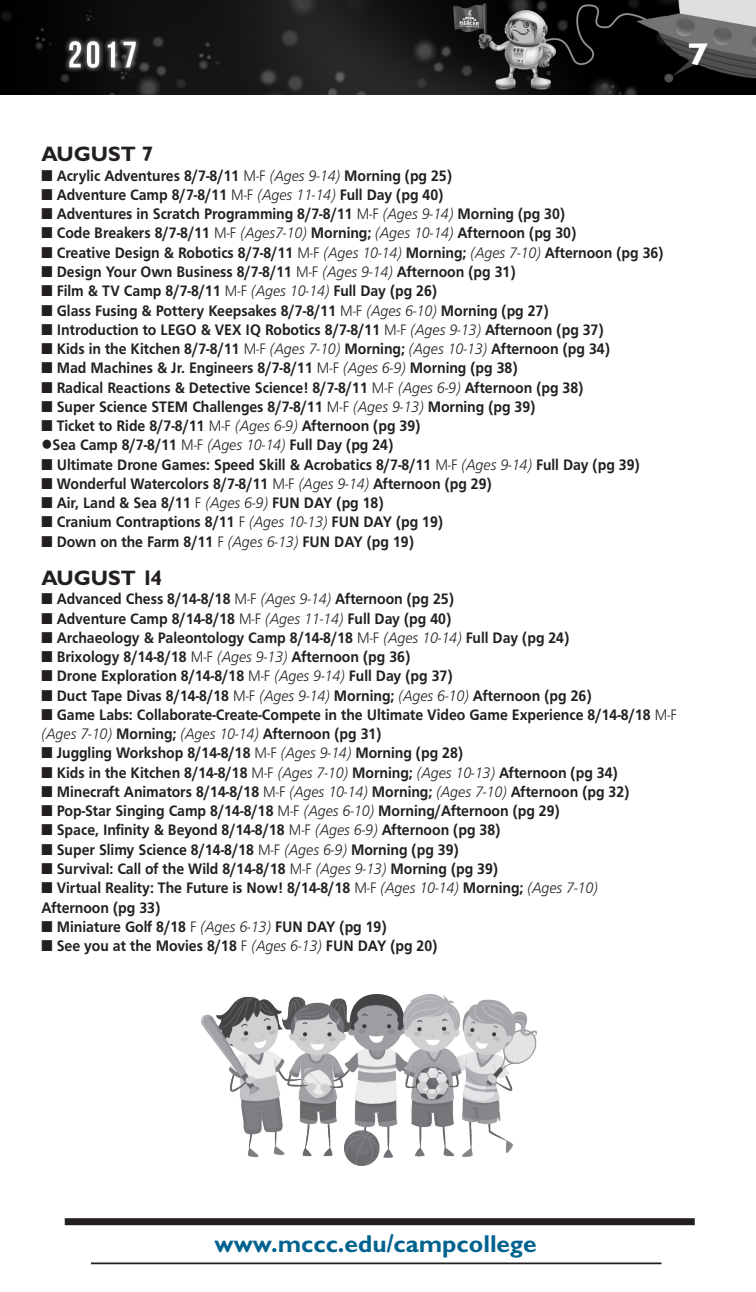
<style>
.page{position:relative;width:756px;height:1292px;background:#fff}
.page>*{position:absolute;margin:0;border:0;box-sizing:border-box;transform-origin:0 0}
.t1{font:31.5px "Classical Sans Bold DTC";color:#fff;scale:1.3 1}
.t2{font:24.5px "Classical Sans Bold DTC";color:#00628e}
.Heading_2{font:21px "Classical Sans Bold DTC";color:#231f20}
.t3{font:15.75px "Frugal Sans Bold DTC";color:#231f20;scale:.93 1}
.s1{font-family:"Frugal Sans Light DTC"}
.s2{font-family:"Frugal Sans Light Italic DTC"}
</style>
<div class="page">
<img style="left:0;top:0;width:756px;height:94px">
<div style="left:65px;top:1218px;width:630px;height:7px;background:#231f20"></div>
<hr style="left:91px;top:1262px;width:571px;height:2px;background:#231f20">
<img style="left:202px;top:994px;width:334px;height:171px">
<h1 class="t1" style="left:687px;top:37px;width:19px">7</h1>
<p class="Heading_2" style="left:42px;top:143px;width:113px">AUGUST 7</p>
<p class="t3" style="left:42px;top:166px;width:443px">■ Acrylic Adventures 8/7-8/11 <span class="s1">M-F</span> <span class="s2">(Ages 9-14)</span> Morning (pg 25)</p>
<p class="t3" style="left:42px;top:186px;width:434px">■ Adventure Camp 8/7-8/11 <span class="s1">M-F</span> <span class="s2">(Ages 11-14)</span> Full Day (pg 40)</p>
<p class="t3" style="left:42px;top:205px;width:565px">■ Adventures in Scratch Programming 8/7-8/11 <span class="s1">M-F</span> <span class="s2">(Ages 9-14)</span> Morning (pg 30)</p>
<p class="t3" style="left:42px;top:224px;width:576px">■ Code Breakers 8/7-8/11 <span class="s1">M-F</span> <span class="s2">(Ages7-10)</span> Morning; <span class="s2">(Ages 10-14)</span> Afternoon (pg 30)</p>
<p class="t3" style="left:42px;top:243px;width:670px">■ Creative Design &amp; Robotics 8/7-8/11 <span class="s1">M-F</span> <span class="s2">(Ages 10-14)</span> Morning; <span class="s2">(Ages 7-10)</span> Afternoon (pg 36)</p>
<p class="t3" style="left:42px;top:263px;width:511px">■ Design Your Own Business 8/7-8/11 <span class="s1">M-F</span> <span class="s2">(Ages 9-14)</span> Afternoon (pg 31)</p>
<p class="t3" style="left:42px;top:282px;width:427px">■ Film &amp; TV Camp 8/7-8/11 <span class="s1">M-F</span> <span class="s2">(Ages 10-14)</span> Full Day (pg 26)</p>
<p class="t3" style="left:42px;top:301px;width:547px">■ Glass Fusing &amp; Pottery Keepsakes 8/7-8/11 <span class="s1">M-F</span> <span class="s2">(Ages 6-10)</span> Morning (pg 27)</p>
<p class="t3" style="left:42px;top:320px;width:606px">■ Introduction to LEGO &amp; VEX IQ Robotics 8/7-8/11 <span class="s1">M-F</span> <span class="s2">(Ages 9-13)</span> Afternoon (pg 37)</p>
<p class="t3" style="left:42px;top:340px;width:613px">■ Kids in the Kitchen 8/7-8/11 <span class="s1">M-F</span> <span class="s2">(Ages 7-10)</span> Morning; <span class="s2">(Ages 10-13)</span> Afternoon (pg 34)</p>
<p class="t3" style="left:42px;top:359px;width:513px">■ Mad Machines &amp; Jr. Engineers 8/7-8/11 <span class="s1">M-F</span> <span class="s2">(Ages 6-9)</span> Morning (pg 38)</p>
<p class="t3" style="left:42px;top:378px;width:584px">■ Radical Reactions &amp; Detective Science! 8/7-8/11 <span class="s1">M-F</span> <span class="s2">(Ages 6-9)</span> Afternoon (pg 38)</p>
<p class="t3" style="left:42px;top:397px;width:533px">■ Super Science STEM Challenges 8/7-8/11 <span class="s1">M-F</span> <span class="s2">(Ages 9-13)</span> Morning (pg 39)</p>
<p class="t3" style="left:42px;top:417px;width:409px">■ Ticket to Ride 8/7-8/11 <span class="s1">M-F</span> <span class="s2">(Ages 6-9)</span> Afternoon (pg 39)</p>
<p class="t3" style="left:42px;top:436px;width:380px">●Sea Camp 8/7-8/11 <span class="s1">M-F</span> <span class="s2">(Ages 10-14)</span> Full Day (pg 24)</p>
<p class="t3" style="left:42px;top:455px;width:645px">■ Ultimate Drone Games: Speed Skill &amp; Acrobatics 8/7-8/11 <span class="s1">M-F</span> <span class="s2">(Ages 9-14)</span> Full Day (pg 39)</p>
<p class="t3" style="left:42px;top:474px;width:486px">■ Wonderful Watercolors 8/7-8/11 <span class="s1">M-F</span> <span class="s2">(Ages 9-14)</span> Afternoon (pg 29)</p>
<p class="t3" style="left:42px;top:494px;width:369px">■ Air, Land &amp; Sea 8/11 <span class="s1">F</span> <span class="s2">(Ages 6-9)</span> FUN DAY (pg 18)</p>
<p class="t3" style="left:42px;top:513px;width:433px">■ Cranium Contraptions 8/11 <span class="s1">F</span> <span class="s2">(Ages 10-13)</span> FUN DAY (pg 19)</p>
<p class="t3" style="left:42px;top:532px;width:402px">■ Down on the Farm 8/11 <span class="s1">F</span> <span class="s2">(Ages 6-13)</span> FUN DAY (pg 19)</p>
<p class="Heading_2" style="left:42px;top:566px;width:122px">AUGUST 14</p>
<p class="t3" style="left:42px;top:590px;width:445px">■ Advanced Chess 8/14-8/18 <span class="s1">M-F</span> <span class="s2">(Ages 9-14)</span> Afternoon (pg 25)</p>
<p class="t3" style="left:42px;top:609px;width:442px">■ Adventure Camp 8/14-8/18 <span class="s1">M-F</span> <span class="s2">(Ages 11-14)</span> Full Day (pg 40)</p>
<p class="t3" style="left:42px;top:628px;width:569px">■ Archaeology &amp; Paleontology Camp 8/14-8/18 <span class="s1">M-F</span> <span class="s2">(Ages 10-14)</span> Full Day (pg 24)</p>
<p class="t3" style="left:42px;top:648px;width:398px">■ Brixology 8/14-8/18 <span class="s1">M-F</span> <span class="s2">(Ages 9-13)</span> Afternoon (pg 36)</p>
<p class="t3" style="left:42px;top:667px;width:443px">■ Drone Exploration 8/14-8/18 <span class="s1">M-F</span> <span class="s2">(Ages 9-14)</span> Full Day (pg 37)</p>
<p class="t3" style="left:42px;top:686px;width:593px">■ Duct Tape Divas 8/14-8/18 <span class="s1">M-F</span> <span class="s2">(Ages 9-14)</span> Morning; <span class="s2">(Ages 6-10)</span> Afternoon (pg 26)</p>
<p class="t3" style="left:42px;top:705px;width:685px">■ Game Labs: Collaborate-Create-Compete in the Ultimate Video Game Experience 8/14-8/18 <span class="s1">M-F</span></p>
<p class="t3" style="left:42px;top:725px;width:367px"><span class="s2">(Ages 7-10)</span> Morning; <span class="s2">(Ages 10-14)</span> Afternoon (pg 31)</p>
<p class="t3" style="left:42px;top:744px;width:455px">■ Juggling Workshop 8/14-8/18 <span class="s1">M-F</span> <span class="s2">(Ages 9-14)</span> Morning (pg 28)</p>
<p class="t3" style="left:42px;top:763px;width:621px">■ Kids in the Kitchen 8/14-8/18 <span class="s1">M-F</span> <span class="s2">(Ages 7-10)</span> Morning; <span class="s2">(Ages 10-13)</span> Afternoon (pg 34)</p>
<p class="t3" style="left:42px;top:782px;width:634px">■ Minecraft Animators 8/14-8/18 <span class="s1">M-F</span> <span class="s2">(Ages 10-14)</span> Morning; <span class="s2">(Ages 7-10)</span> Afternoon (pg 32)</p>
<p class="t3" style="left:42px;top:802px;width:559px">■ Pop-Star Singing Camp 8/14-8/18 <span class="s1">M-F</span> <span class="s2">(Ages 6-10)</span> Morning/Afternoon (pg 29)</p>
<p class="t3" style="left:42px;top:821px;width:495px">■ Space, Infinity &amp; Beyond 8/14-8/18 <span class="s1">M-F</span> <span class="s2">(Ages 6-9)</span> Afternoon (pg 38)</p>
<p class="t3" style="left:42px;top:840px;width:450px">■ Super Slimy Science 8/14-8/18 <span class="s1">M-F</span> <span class="s2">(Ages 6-9)</span> Morning (pg 39)</p>
<p class="t3" style="left:42px;top:859px;width:492px">■ Survival: Call of the Wild 8/14-8/18 <span class="s1">M-F</span> <span class="s2">(Ages 9-13)</span> Morning (pg 39)</p>
<p class="t3" style="left:42px;top:879px;width:600px">■ Virtual Reality: The Future is Now! 8/14-8/18 <span class="s1">M-F</span> <span class="s2">(Ages 10-14)</span> Morning; <span class="s2">(Ages 7-10)</span></p>
<p class="t3" style="left:42px;top:898px;width:129px">Afternoon (pg 33)</p>
<p class="t3" style="left:42px;top:917px;width:373px">■ Miniature Golf 8/18 <span class="s1">F</span> <span class="s2">(Ages 6-13)</span> FUN DAY (pg 19)</p>
<p class="t3" style="left:42px;top:936px;width:427px">■ See you at the Movies 8/18 <span class="s1">F</span> <span class="s2">(Ages 6-13)</span> FUN DAY (pg 20)</p>
<h2 class="t2" style="left:215px;top:1229px;width:324px">www.mccc.edu/campcollege</h2>
</div>
